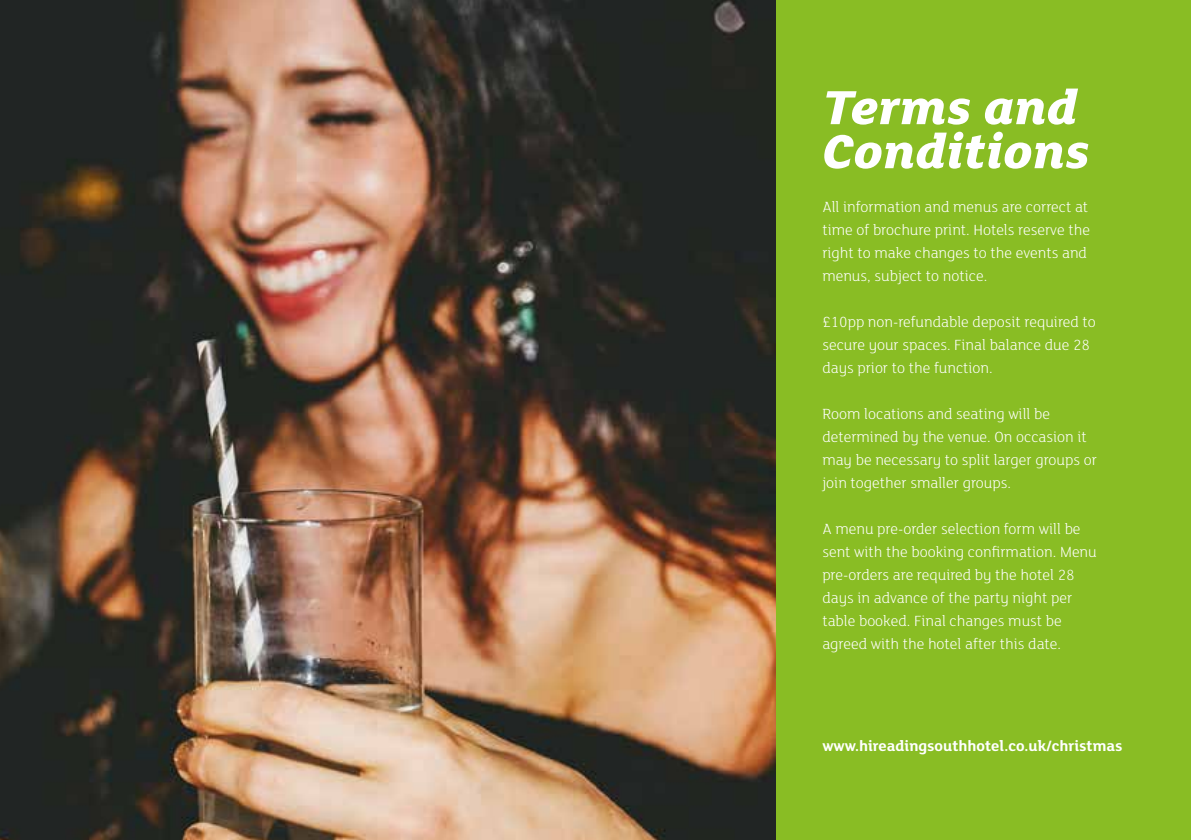
<style>
.page{position:relative;width:1191px;height:840px;background:#fff}
.page>*{position:absolute;margin:0;border:0;box-sizing:border-box;transform-origin:0 0}
.t1{font:italic 800 52px/44px "FS Lola";color:#fff}
.t2{font:300 16px/23px "FS Lola";color:#fff}
.t3{font:700 16px "FS Lola";color:#fff}
</style>
<div class="page">
<img style="left:0;top:0;width:777px;height:839px">
<div style="left:777px;top:0;width:414px;height:839px;background:#89bd24"></div>
<h1 class="t1" style="left:822px;top:82px;width:269px">Terms and<br>Conditions</h1>
<p class="t2" style="left:822px;top:195px;width:269px">All information and menus are correct at time of brochure print. Hotels reserve the right to make changes to the events and menus, subject to notice.</p>
<p class="t2" style="left:822px;top:310px;width:275px">£10pp non-refundable deposit required to secure your spaces. Final balance due 28 days prior to the function.</p>
<p class="t2" style="left:822px;top:402px;width:276px">Room locations and seating will be determined by the venue. On occasion it may be necessary to split larger groups or join together smaller groups.</p>
<p class="t2" style="left:822px;top:517px;width:276px">A menu pre-order selection form will be sent with the booking confirmation. Menu pre-orders are required by the hotel 28 days in advance of the party night per table booked. Final changes must be agreed with the hotel after this date.</p>
<p class="t3" style="left:822px;top:734px;width:302px">www.hireadingsouthhotel.co.uk/christmas</p>
</div>
